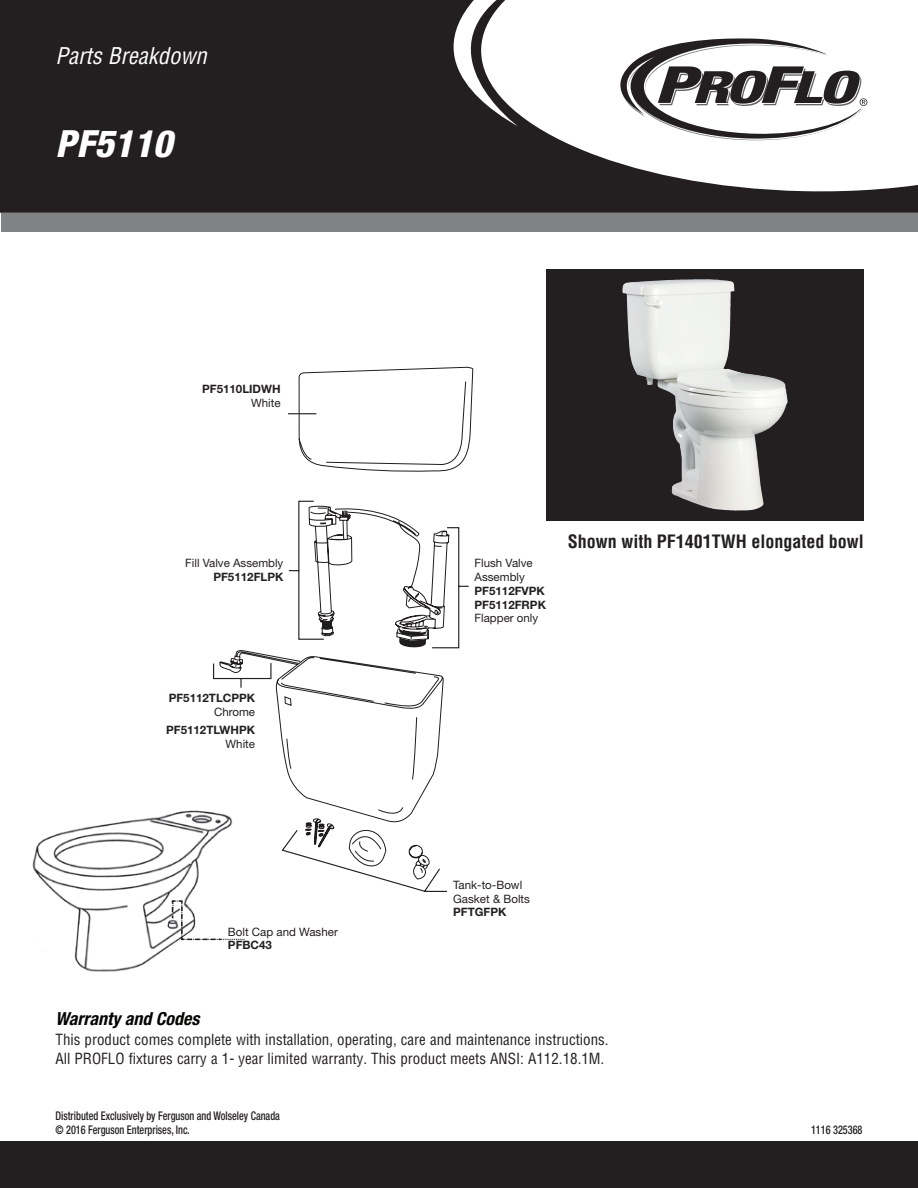
<style>
.page{position:relative;width:918px;height:1188px;background:#fff}
.page>*{position:absolute;margin:0;border:0;box-sizing:border-box;transform-origin:0 0}
.t1{font:italic 800 condensed 37.5px "Helvetica Neue";color:#fff}
.t2{font:italic condensed 22.5px "Helvetica";color:#fff}
.ParaStyle01-Leading{font:700 condensed 18px "Helvetica";color:#231f20}
.ParaStyle01-Leading-2{font:italic 700 condensed 18px "Helvetica Neue";color:#040503}
.t3{font:condensed 15px "Helvetica";color:#231f20}
.t4{font:500 condensed 12px/14.4px "Helvetica Neue LT Std";color:#231f20;scale:.85 1}
.t5{font:11.55px/13.8px "Helvetica Neue";color:#231f20}
.t6{font:700 11.55px/13.8px "Helvetica Neue";color:#231f20;text-align:right}
.s1{font-weight:400}
.s2{font-weight:700}
</style>
<div class="page">
<svg style="left:1px;top:0;width:917px;height:213px;fill:#231f20"></svg>
<div style="left:1px;top:1142px;width:917px;height:46px;background:#231f20"></div>
<svg style="left:604px;top:38px;width:263px;height:103px"></svg>
<div style="left:1px;top:213px;width:917px;height:19px;background:#808285"></div>
<svg style="left:546px;top:269px;width:318px;height:252px;background:#474444"></svg>
<img style="left:32px;top:810px;width:180px;height:162px">
<svg style="left:171px;top:900px;width:74px;height:41px"></svg>
<svg style="left:298px;top:367px;width:176px;height:73px"></svg>
<svg style="left:212px;top:413px;width:258px;height:479px"></svg>
<img style="left:622px;top:279px;width:86px;height:108px">
<p class="t2" style="left:56px;top:42px;width:153px">Parts Breakdown</p>
<p class="t1" style="left:56px;top:121px;width:118px">PF5110</p>
<p class="t6" style="left:202px;top:383px;width:80px">PF5110LIDWH<br><span class="s1">White</span></p>
<p class="t5" style="left:185px;top:556px;width:100px;text-align:right">Fill Valve Assembly<br><span class="s2">PF5112FLPK</span></p>
<p class="t6" style="left:169px;top:691px;width:88px">PF5112TLCPPK<br><span class="s1">Chrome</span></p>
<p class="t6" style="left:166px;top:723px;width:90px">PF5112TLWHPK<br><span class="s1">White</span></p>
<p class="t5" style="left:228px;top:924px;width:111px">Bolt Cap and Washer<br><span class="s2">PFBC43</span></p>
<p class="t5" style="left:475px;top:556px;width:73px">Flush Valve<br>Assembly<br><span class="s2">PF5112FVPK<br>PF5112FRPK<br></span>Flapper only</p>
<p class="ParaStyle01-Leading" style="left:568px;top:530px;width:298px">Shown with PF1401TWH elongated bowl</p>
<p class="t5" style="left:453px;top:877px;width:78px">Tank-to-Bowl<br>Gasket &amp; Bolts<br><span class="s2">PFTGFPK</span></p>
<p class="ParaStyle01-Leading-2" style="left:56px;top:1008px;width:145px">Warranty and Codes</p>
<p class="t3" style="left:56px;top:1030px;width:555px">This product comes complete with installation, operating, care and maintenance instructions.</p>
<p class="t3" style="left:56px;top:1049px;width:550px">All PROFLO fixtures carry a 1- year limited warranty. This product meets ANSI: A112.18.1M.</p>
<p class="t4" style="left:56px;top:1108px;width:266px">Distributed Exclusively by Ferguson and Wolseley Canada © 2016 Ferguson Enterprises, Inc.</p>
<p class="t4" style="left:811px;top:1122px;width:62px">1116 325368</p>
</div>
